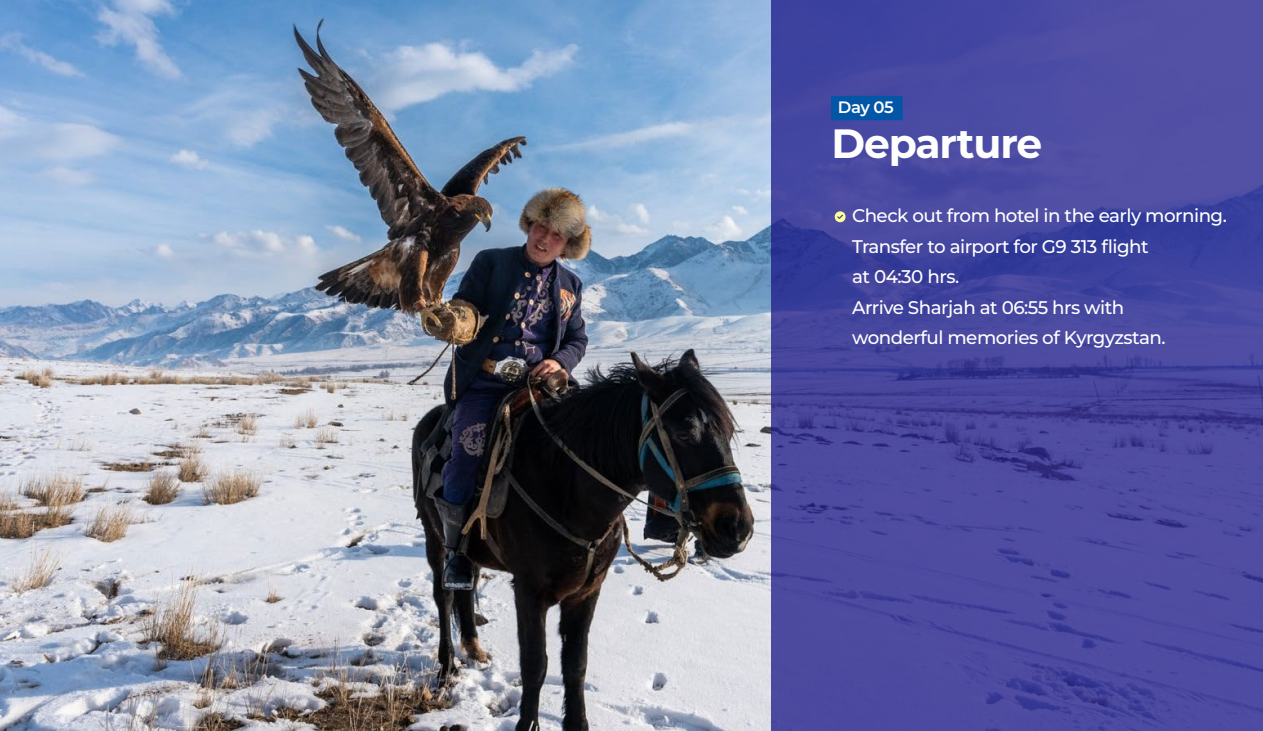
<style>
.page{position:relative;width:1263px;height:731px;background:#fff}
.page>*{position:absolute;margin:0;border:0;box-sizing:border-box;transform-origin:0 0}
.t1{font:700 40.8px "Montserrat";letter-spacing:-.025em;color:#fefefe}
.t2{font:500 18.3px/30.5px "Montserrat";letter-spacing:-.025em;color:#fff}
.t3{font:600 16.5px "Montserrat";color:#fff}
</style>
<div class="page">
<img style="left:0;top:0;width:771px;height:730px">
<svg style="left:771px;top:0;width:492px;height:730px;background:#48489f"></svg>
<div style="left:831px;top:96px;width:72px;height:24px;background:#0356a6"></div>
<svg style="left:834px;top:211px;width:12px;height:12px"></svg>
<p class="t3" style="left:838px;top:96px;width:57px">Day 05</p>
<h1 class="t1" style="left:831px;top:115px;width:212px">Departure</h1>
<p class="t2" style="left:852px;top:202px;width:376px">Check out from hotel in the early morning.<br>Transfer to airport for G9 313 flight<br>at 04:30 hrs.<br>Arrive Sharjah at 06:55 hrs with<br>wonderful memories of Kyrgyzstan.</p>
</div>
